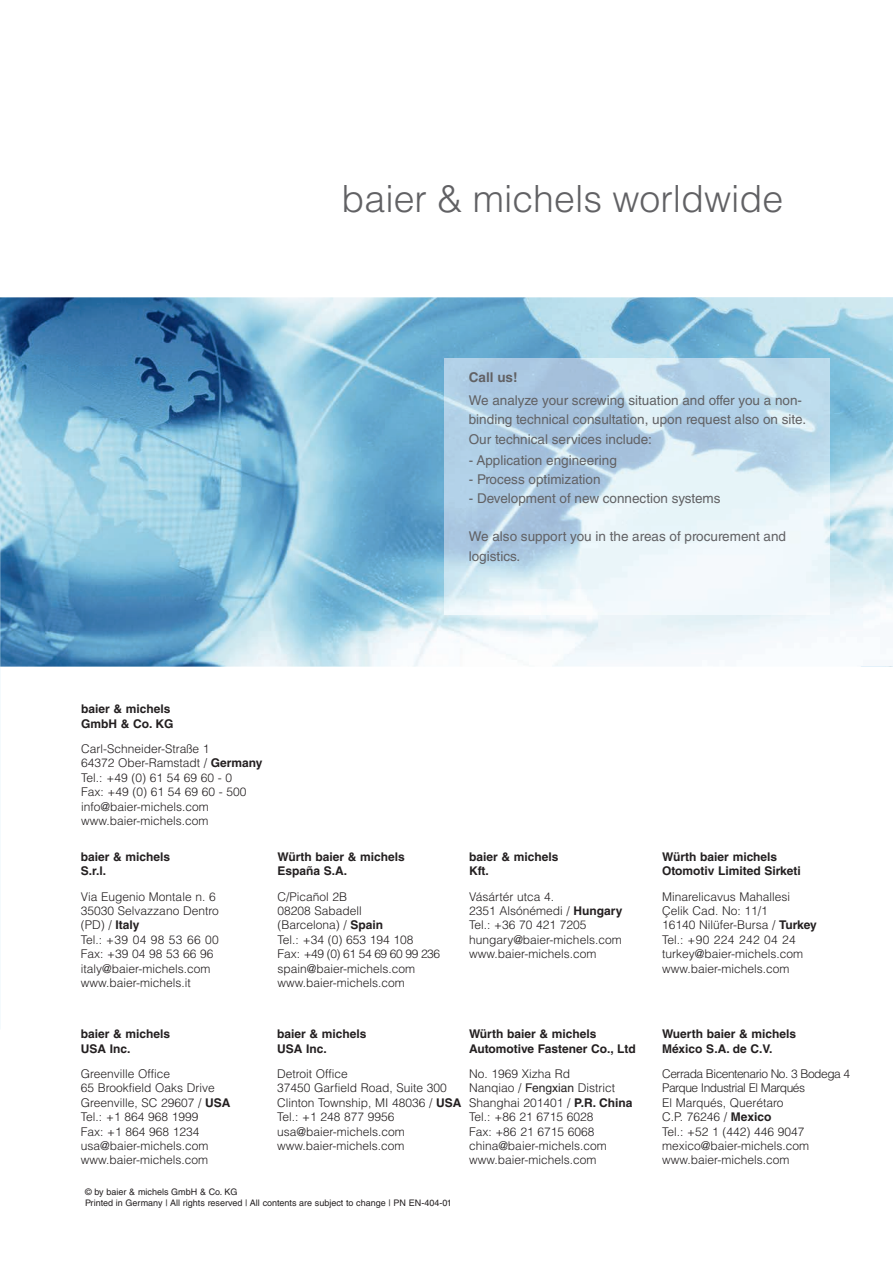
<style>
.page{position:relative;width:893px;height:1263px;background:#fff}
.page>*{position:absolute;margin:0;border:0;box-sizing:border-box;transform-origin:0 0}
.t1{font:300 37.5px "Helvetica LT Std";color:#616164}
.t2{font:13.5px/19.2px "Helvetica LT Std";color:#616164}
.t3{font:700 13.5px "Helvetica LT Std";color:#616164}
.t4{font:300 12px/14.4px "Helvetica LT Std";color:#231f20}
.t5{font:700 12px/14.4px "Helvetica LT Std";color:#231f20}
.t6{font:9px/10.8px "Helvetica LT Std";color:#231f20}
.s1{font-weight:700}
.s2{font-weight:400}
</style>
<div class="page">
<img style="left:0;top:297px;width:893px;height:370px">
<img style="left:444px;top:359px;width:385px;height:255px">
<h1 class="t1" style="left:342px;top:175px;width:443px">baier &amp; michels worldwide</h1>
<p class="t3" style="left:469px;top:369px;width:50px">Call us!</p>
<p class="t2" style="left:469px;top:391px;width:339px">We analyze your screwing situation and offer you a non&shy;binding technical consultation, upon request also on site.<br>Our technical services include:</p>
<p class="t2" style="left:469px;top:450px;width:150px">- Application engineering</p>
<p class="t2" style="left:469px;top:469px;width:133px">- Process optimization</p>
<p class="t2" style="left:469px;top:488px;width:253px">- Development of new connection systems</p>
<p class="t2" style="left:469px;top:527px;width:319px">We also support you in the areas of procurement and logistics.</p>
<p class="t5" style="left:81px;top:702px;width:94px">baier &amp; michels<br>GmbH &amp; Co. KG</p>
<p class="t4" style="left:81px;top:741px;width:183px">Carl-Schneider-Straße 1<br>64372 Ober-Ramstadt / <span class="s1">Germany<br></span>Tel.: +49 (0) 61 54 69 60 - 0<br>Fax: +49 (0) 61 54 69 60 - 500 info@baier-michels.com www.baier-michels.com</p>
<p class="t5" style="left:81px;top:849px;width:91px">baier &amp; michels<br>S.r.l.</p>
<p class="t4" style="left:81px;top:889px;width:139px">Via Eugenio Montale n. 6<br>35030 Selvazzano Dentro (PD) / <span class="s1">Italy<br></span>Tel.: +39 04 98 53 66 00<br>Fax: +39 04 98 53 66 96 italy@baier-michels.com www.baier-michels.it</p>
<p class="t5" style="left:277px;top:849px;width:129px">Würth baier &amp; michels<br>España S.A.</p>
<p class="t4" style="left:277px;top:889px;width:164px">C/Picañol 2B<br>08208 Sabadell<br>(Barcelona) / <span class="s1">Spain<br></span>Tel.: +34 (0) 653 194 108<br>Fax: +49 (0) 61 54 69 60 99 236 spain@baier-michels.com www.baier-michels.com</p>
<p class="t5" style="left:469px;top:849px;width:91px">baier &amp; michels<br>Kft.</p>
<p class="t4" style="left:469px;top:889px;width:155px">Vásártér utca 4.<br>2351 Alsónémedi / <span class="s1">Hungary<br></span>Tel.: +36 70 421 7205 hungary@baier-michels.com www.baier-michels.com</p>
<p class="t5" style="left:81px;top:1027px;width:91px">baier &amp; michels<br>USA Inc.</p>
<p class="t4" style="left:81px;top:1066px;width:151px">Greenville Office<br>65 Brookfield Oaks Drive<br>Greenville, SC 29607 / <span class="s1">USA<br></span>Tel.: +1 864 968 1999<br>Fax: +1 864 968 1234 usa@baier-michels.com www.baier-michels.com</p>
<p class="t5" style="left:469px;top:1027px;width:168px">Würth baier &amp; michels<br>Automotive Fastener Co., Ltd</p>
<p class="t4" style="left:469px;top:1066px;width:165px">No. 1969 Xizha Rd<br>Nanqiao / <span class="s2">Fengxian</span> District<br>Shanghai 201401 / <span class="s1">P.R. China<br></span>Tel.: +86 21 6715 6028<br>Fax: +86 21 6715 6068 china@baier-michels.com www.baier-michels.com</p>
<p class="t5" style="left:277px;top:1027px;width:91px">baier &amp; michels<br>USA Inc.</p>
<p class="t4" style="left:277px;top:1066px;width:186px">Detroit Office<br>37450 Garfield Road, Suite 300<br>Clinton Township, MI 48036 / <span class="s1">USA<br></span>Tel.: +1 248 877 9956 usa@baier-michels.com www.baier-michels.com</p>
<p class="t5" style="left:662px;top:849px;width:140px">Würth baier michels<br>Otomotiv Limited Sirketi</p>
<p class="t4" style="left:662px;top:889px;width:156px">Minarelicavus Mahallesi<br>Çelik Cad. No: 11/1<br>16140 Nilüfer-Bursa / <span class="s1">Turkey<br></span>Tel.: +90 224 242 04 24 turkey@baier-michels.com www.baier-michels.com</p>
<p class="t5" style="left:662px;top:1027px;width:135px">Wuerth baier &amp; michels<br>México S.A. de C.V.</p>
<p class="t4" style="left:662px;top:1066px;width:190px">Cerrada Bicentenario No. 3 Bodega 4<br>Parque Industrial El Marqués<br>El Marqués, Querétaro<br>C.P. 76246 / <span class="s1">Mexico<br></span>Tel.: +52 1 (442) 446 9047 mexico@baier-michels.com www.baier-michels.com</p>
<p class="t6" style="left:85px;top:1187px;width:368px">© by baier &amp; michels GmbH &amp; Co. KG<br>Printed in Germany | All rights reserved | All contents are subject to change | PN EN-404-01</p>
</div>
